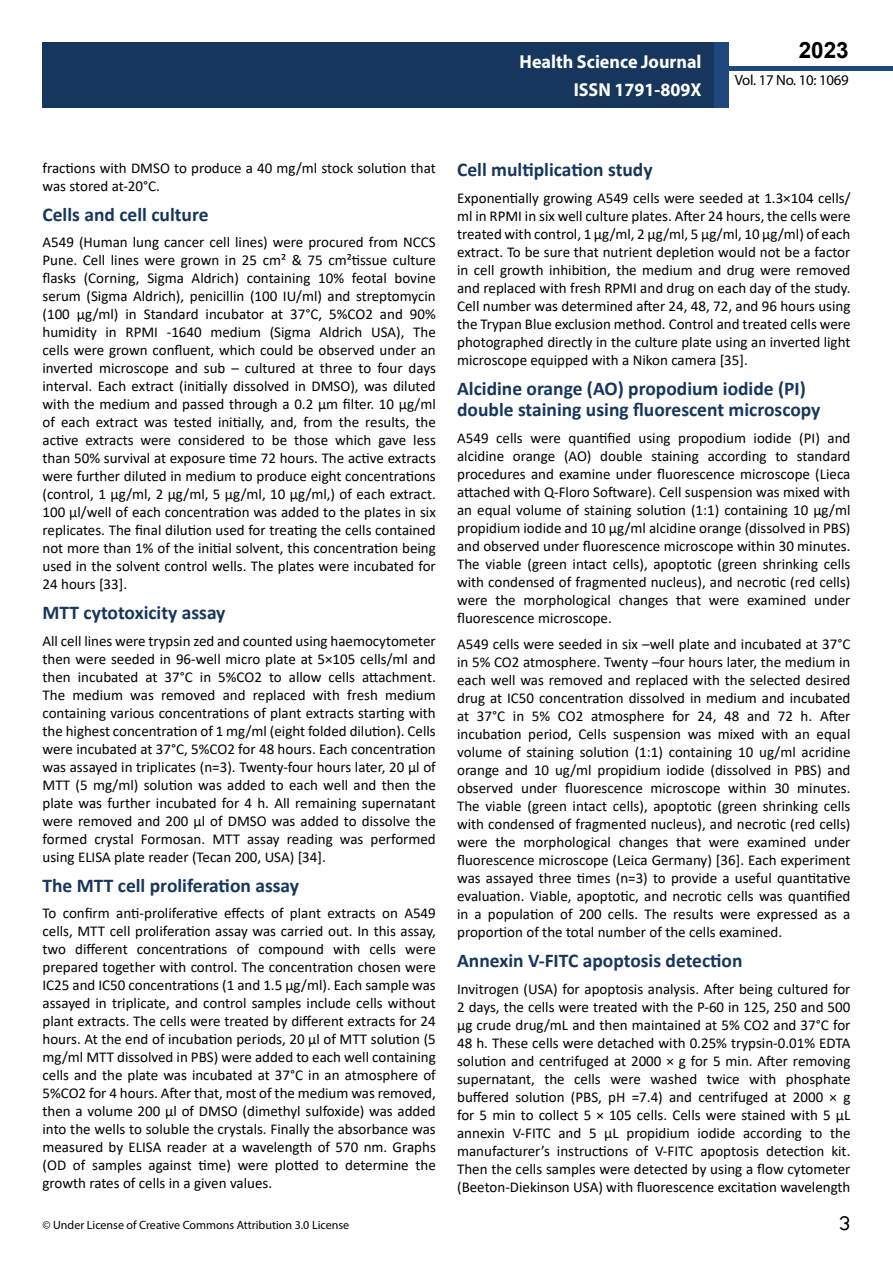
<style>
.page{position:relative;width:893px;height:1263px;background:#fff}
.page>*{position:absolute;margin:0;border:0;box-sizing:border-box;transform-origin:0 0}
.t1{font:25.5px "Tunga";color:#000}
.t2{font:700 22.5px "Arial";color:#000}
.t3{font:700 19.5px/21.5px "Calibri";color:#16365d}
.t4{font:700 18.75px/27.2px "Myriad Pro";color:#fff;text-align:right;scale:.96 1}
.t5{font:15px/18px "Calibri";color:#000;text-align:justify}
.t6{font:14.85px "Myriad Pro";letter-spacing:-.02em;color:#000}
.t7{font:12px "Myriad Pro";color:#000}
</style>
<div class="page">
<div style="left:722px;top:66px;width:171px;height:5px;background:#1f497d"></div>
<div style="left:43px;top:42px;width:671px;height:66px;background:#16365d"></div>
<div style="left:714px;top:42px;width:15px;height:66px;background:#1f497d"></div>
<p class="t4" style="left:520px;top:48px;width:191px">Health Science Journal<br>ISSN 1791-809X</p>
<h2 class="t2" style="left:799px;top:35px;width:52px">2023</h2>
<p class="t6" style="left:735px;top:71px;width:115px">Vol. 17 No. 10: 1069</p>
<p class="t5" style="left:43px;top:158px;width:395px">fractions with DMSO to produce a 40 mg/ml stock solution that was stored at-20°C.</p>
<h3 class="t3" style="left:43px;top:203px;width:167px">Cells and cell culture</h3>
<p class="t5" style="left:43px;top:233px;width:395px">A549 (Human lung cancer cell lines) were procured from NCCS Pune. Cell lines were grown in 25 cm² &amp; 75 cm²tissue culture flasks (Corning, Sigma Aldrich) containing 10% feotal bovine serum (Sigma Aldrich), penicillin (100 IU/ml) and streptomycin (100 µg/ml) in Standard incubator at 37°C, 5%CO2 and 90% humidity in RPMI -1640 medium (Sigma Aldrich USA), The cells were grown confluent, which could be observed under an inverted microscope and sub – cultured at three to four days interval. Each extract (initially dissolved in DMSO), was diluted with the medium and passed through a 0.2 μm filter. 10 μg/ml of each extract was tested initially, and, from the results, the active extracts were considered to be those which gave less than 50% survival at exposure time 72 hours. The active extracts were further diluted in medium to produce eight concentrations (control, 1 μg/ml, 2 μg/ml, 5 μg/ml, 10 μg/ml,) of each extract.<br>100 μl/well of each concentration was added to the plates in six replicates. The final dilution used for treating the cells contained not more than 1% of the initial solvent, this concentration being used in the solvent control wells. The plates were incubated for 24 hours [33].</p>
<h3 class="t3" style="left:43px;top:602px;width:185px">MTT cytotoxicity assay</h3>
<p class="t5" style="left:43px;top:631px;width:395px">All cell lines were trypsin zed and counted using haemocytometer then were seeded in 96-well micro plate at 5×105 cells/ml and then incubated at 37°C in 5%CO2 to allow cells attachment.<br>The medium was removed and replaced with fresh medium containing various concentrations of plant extracts starting with the highest concentration of 1 mg/ml (eight folded dilution). Cells were incubated at 37°C, 5%CO2 for 48 hours. Each concentration was assayed in triplicates (n=3). Twenty-four hours later, 20 µl of MTT (5 mg/ml) solution was added to each well and then the plate was further incubated for 4 h. All remaining supernatant were removed and 200 µl of DMSO was added to dissolve the formed crystal Formosan. MTT assay reading was performed using ELISA plate reader (Tecan 200, USA) [34].</p>
<h3 class="t3" style="left:43px;top:874px;width:258px">The MTT cell proliferation assay</h3>
<p class="t5" style="left:43px;top:904px;width:395px">To confirm anti-proliferative effects of plant extracts on A549 cells, MTT cell proliferation assay was carried out. In this assay, two different concentrations of compound with cells were prepared together with control. The concentration chosen were IC25 and IC50 concentrations (1 and 1.5 µg/ml). Each sample was assayed in triplicate, and control samples include cells without plant extracts. The cells were treated by different extracts for 24 hours. At the end of incubation periods, 20 μl of MTT solution (5 mg/ml MTT dissolved in PBS) were added to each well containing cells and the plate was incubated at 37°C in an atmosphere of 5%CO2 for 4 hours. After that, most of the medium was removed, then a volume 200 µl of DMSO (dimethyl sulfoxide) was added into the wells to soluble the crystals. Finally the absorbance was measured by ELISA reader at a wavelength of 570 nm. Graphs (OD of samples against time) were plotted to determine the growth rates of cells in a given values.</p>
<h3 class="t3" style="left:457px;top:159px;width:197px">Cell multiplication study</h3>
<p class="t5" style="left:457px;top:188px;width:395px">Exponentially growing A549 cells were seeded at 1.3×104 cells/ ml in RPMI in six well culture plates. After 24 hours, the cells were treated with control, 1 μg/ml, 2 μg/ml, 5 μg/ml, 10 μg/ml) of each extract. To be sure that nutrient depletion would not be a factor in cell growth inhibition, the medium and drug were removed and replaced with fresh RPMI and drug on each day of the study.<br>Cell number was determined after 24, 48, 72, and 96 hours using the Trypan Blue exclusion method. Control and treated cells were photographed directly in the culture plate using an inverted light microscope equipped with a Nikon camera [35].</p>
<h3 class="t3" style="left:457px;top:377px;width:365px">Alcidine orange (AO) propodium iodide (PI) double staining using fluorescent microscopy</h3>
<p class="t5" style="left:457px;top:428px;width:395px">A549 cells were quantified using propodium iodide (PI) and alcidine orange (AO) double staining according to standard procedures and examine under fluorescence microscope (Lieca attached with Q-Floro Software). Cell suspension was mixed with an equal volume of staining solution (1:1) containing 10 μg/ml propidium iodide and 10 μg/ml alcidine orange (dissolved in PBS) and observed under fluorescence microscope within 30 minutes.<br>The viable (green intact cells), apoptotic (green shrinking cells with condensed of fragmented nucleus), and necrotic (red cells) were the morphological changes that were examined under fluorescence microscope.</p>
<p class="t5" style="left:457px;top:635px;width:395px">A549 cells were seeded in six –well plate and incubated at 37°C in 5% CO2 atmosphere. Twenty –four hours later, the medium in each well was removed and replaced with the selected desired drug at IC50 concentration dissolved in medium and incubated at 37°C in 5% CO2 atmosphere for 24, 48 and 72 h. After incubation period, Cells suspension was mixed with an equal volume of staining solution (1:1) containing 10 ug/ml acridine orange and 10 ug/ml propidium iodide (dissolved in PBS) and observed under fluorescence microscope within 30 minutes.<br>The viable (green intact cells), apoptotic (green shrinking cells with condensed of fragmented nucleus), and necrotic (red cells) were the morphological changes that were examined under fluorescence microscope (Leica Germany) [36]. Each experiment was assayed three times (n=3) to provide a useful quantitative evaluation. Viable, apoptotic, and necrotic cells was quantified in a population of 200 cells. The results were expressed as a proportion of the total number of the cells examined.</p>
<h3 class="t3" style="left:457px;top:950px;width:287px">Annexin V-FITC apoptosis detection</h3>
<p class="t5" style="left:457px;top:979px;width:395px">Invitrogen (USA) for apoptosis analysis. After being cultured for 2 days, the cells were treated with the P-60 in 125, 250 and 500 μg crude drug/mL and then maintained at 5% CO2 and 37°C for 48 h. These cells were detached with 0.25% trypsin-0.01% EDTA solution and centrifuged at 2000 × g for 5 min. After removing supernatant, the cells were washed twice with phosphate buffered solution (PBS, pH =7.4) and centrifuged at 2000 × g for 5 min to collect 5 × 105 cells. Cells were stained with 5 μL annexin V-FITC and 5 μL propidium iodide according to the manufacturer’s instructions of V-FITC apoptosis detection kit.<br>Then the cells samples were detected by using a flow cytometer (Beeton-Diekinson USA) with fluorescence excitation wavelength</p>
<p class="t7" style="left:43px;top:1218px;width:308px">© Under License of Creative Commons Attribution 3.0 License</p>
<h1 class="t1" style="left:839px;top:1206px;width:13px">3</h1>
</div>
